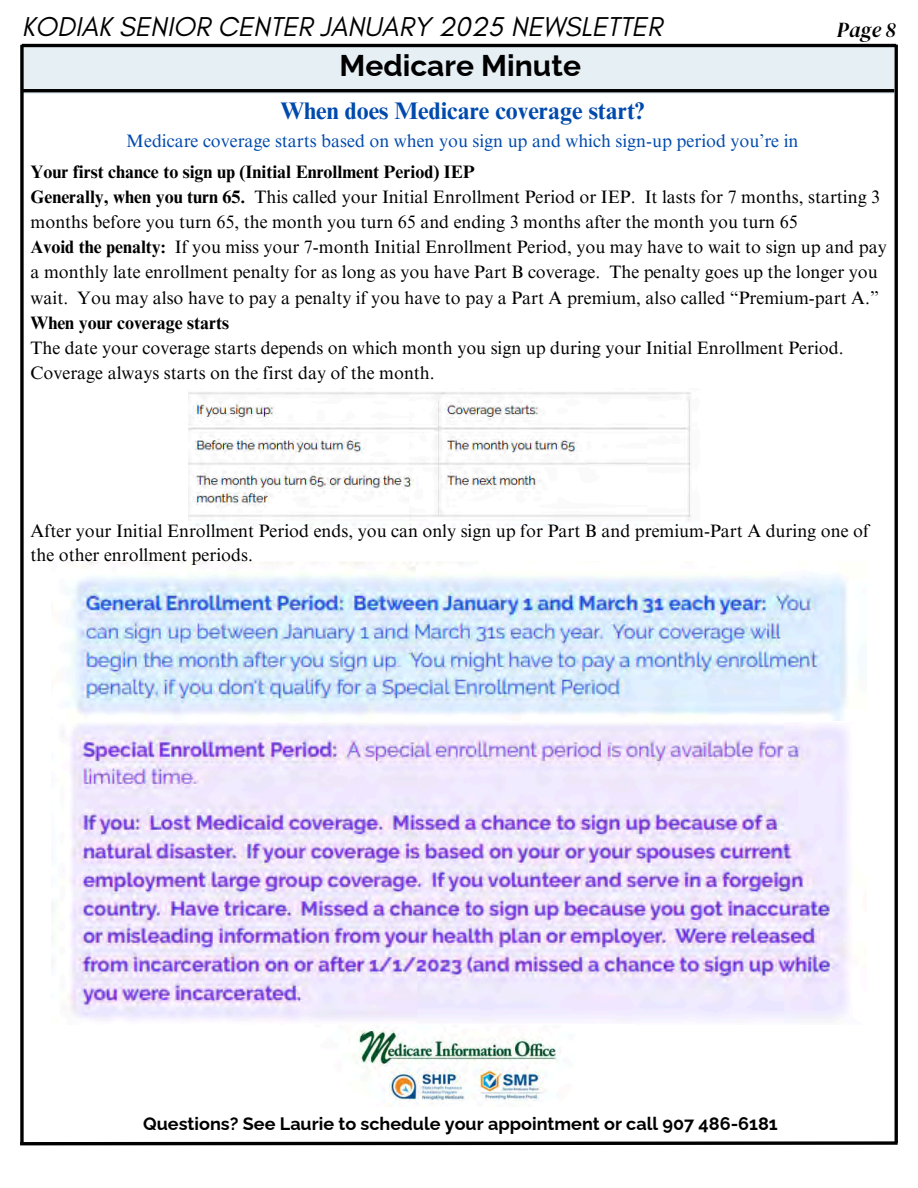
<style>
.page{position:relative;width:918px;height:1188px;background:#fff}
.page>*{position:absolute;margin:0;border:0;box-sizing:border-box;transform-origin:0 0}
.t1{font:700 30px "Raleway";color:#000}
.t2{font:italic 27.75px "Glacial Indifference";color:#000}
.t3{font:700 24px "Times NRMT Pro";color:#004aad}
.t4{font:italic 21.15px "DM Serif Display";color:#000}
.t5{font:18px/25.2px "Times NRMT Pro";color:#000}
.t6{font:700 18px "Times NRMT Pro";color:#000}
.t7{font:18px "Times NRMT Pro";color:#004aad}
.t8{font:700 18px "Raleway";color:#000}
.s1{font-weight:700}
</style>
<div class="page">
<div style="left:20px;top:46px;width:874px;height:48px;background:#e6eff4"></div>
<hr style="left:22px;top:44px;width:874px;height:3px;background:#000">
<hr style="left:895px;top:45px;width:3px;height:1098px;background:#000">
<svg style="left:20px;top:45px;width:4px;height:1095px;fill:#000"></svg>
<svg style="left:20px;top:1140px;width:878px;height:6px"></svg>
<hr style="left:22px;top:89px;width:872px;height:3px;background:#000">
<img style="left:189px;top:392px;width:502px;height:137px">
<img style="left:69px;top:562px;width:779px;height:159px">
<img style="left:52px;top:723px;width:797px;height:298px">
<img style="left:354px;top:1029px;width:207px;height:78px">
<h1 class="t2" style="left:22px;top:10px;width:642px">KODIAK SENIOR CENTER JANUARY 2025 NEWSLETTER</h1>
<h3 class="t4" style="left:837px;top:15px;width:61px">Page 8</h3>
<p class="t1" style="left:339px;top:48px;width:243px">Medicare Minute</p>
<p class="t3" style="left:280px;top:101px;width:365px">When does Medicare coverage start?</p>
<p class="t7" style="left:126px;top:134px;width:674px">Medicare coverage starts based on when you sign up and which sign-up period you’re in</p>
<h2 class="t6" style="left:31px;top:165px;width:446px">Your first chance to sign up (Initial Enrollment Period) IEP</h2>
<p class="t5" style="left:31px;top:187px;width:851px"><span class="s1">Generally, when you turn 65.</span> This called your Initial Enrollment Period or IEP. It lasts for 7 months, starting 3 months before you turn 65, the month you turn 65 and ending 3 months after the month you turn 65</p>
<p class="t5" style="left:31px;top:237px;width:858px"><span class="s1">Avoid the penalty:</span> If you miss your 7-month Initial Enrollment Period, you may have to wait to sign up and pay a monthly late enrollment penalty for as long as you have Part B coverage. The penalty goes up the longer you wait. You may also have to pay a penalty if you have to pay a Part A premium, also called “Premium-part A.”</p>
<p class="t6" style="left:31px;top:316px;width:200px">When your coverage starts</p>
<p class="t5" style="left:31px;top:337px;width:815px">The date your coverage starts depends on which month you sign up during your Initial Enrollment Period.<br>Coverage always starts on the first day of the month.</p>
<p class="t5" style="left:31px;top:520px;width:840px;line-height:24.8px">After your Initial Enrollment Period ends, you can only sign up for Part B and premium-Part A during one of the other enrollment periods.</p>
<p class="t8" style="left:143px;top:1113px;width:636px">Questions? See Laurie to schedule your appointment or call 907 486-6181</p>
</div>
